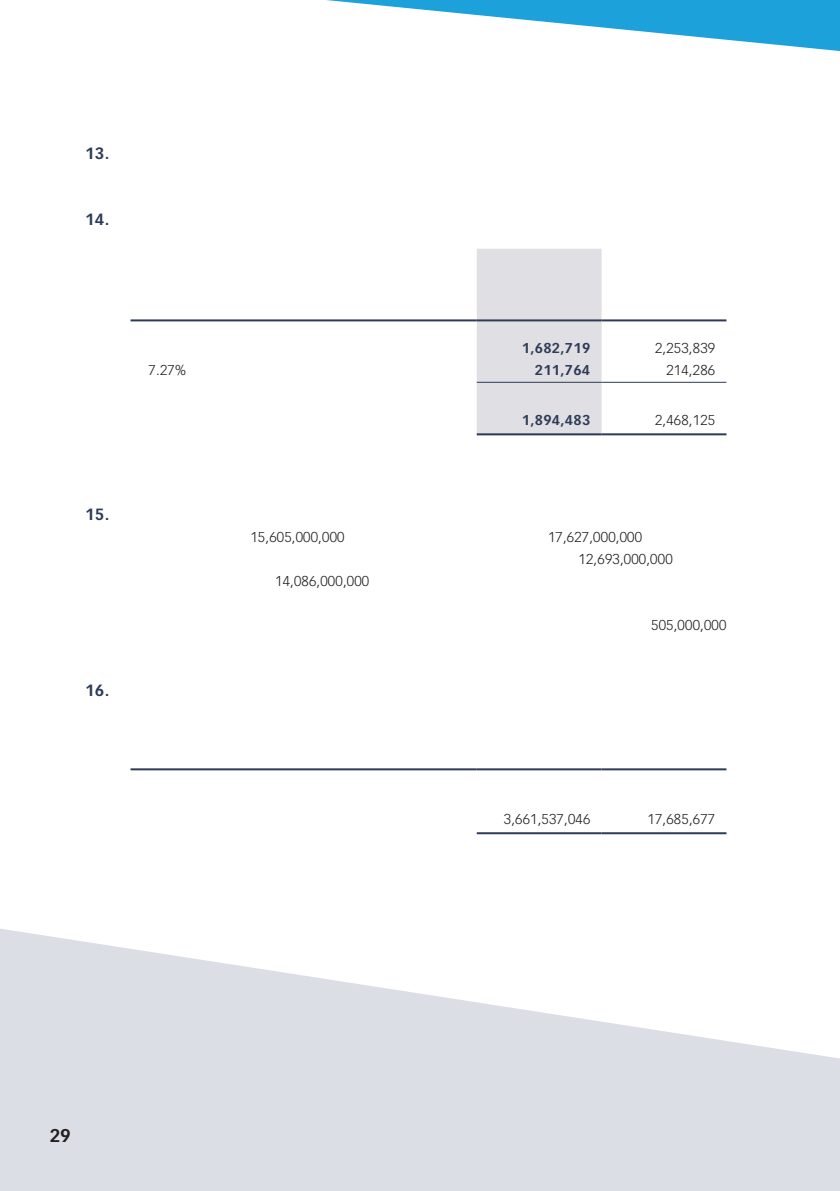
<style>
.page{position:relative;width:840px;height:1191px;background:#fff}
.page>*{position:absolute;margin:0;border:0;box-sizing:border-box;transform-origin:0 0}
.t1{font:700 18px "Vectora LT Std";color:#231f20}
.t2{font:700 16px "Vectora LT Std";letter-spacing:.02em;color:#2d3b57}
.t3{font:300 14px "Vectora LT Std";letter-spacing:.015em;color:#231f20}
.t4{font:700 14px "Vectora LT Std";letter-spacing:.02em;color:#2d3b57}
</style>
<div class="page">
<svg style="left:0;top:928px;width:839px;height:263px;fill:#dcdee6"></svg>
<svg style="left:326px;top:0;width:513px;height:51px"></svg>
<div style="left:476px;top:249px;width:125px;height:184px;background:#e0dfe3"></div>
<hr style="left:476px;top:319px;width:125px;height:2px;background:#2d3b57">
<hr style="left:601px;top:319px;width:125px;height:2px;background:#2d3b57">
<hr style="left:130px;top:319px;width:346px;height:2px;background:#2d3b57">
<hr style="left:476px;top:382px;width:125px;height:1px;background:#2d3b57">
<hr style="left:601px;top:382px;width:125px;height:1px;background:#2d3b57">
<hr style="left:476px;top:433px;width:125px;height:2px;background:#2d3b57">
<hr style="left:601px;top:433px;width:125px;height:2px;background:#2d3b57">
<hr style="left:130px;top:768px;width:346px;height:2px;background:#2d3b57">
<hr style="left:476px;top:768px;width:125px;height:2px;background:#2d3b57">
<hr style="left:601px;top:768px;width:125px;height:2px;background:#2d3b57">
<hr style="left:476px;top:832px;width:125px;height:2px;background:#2d3b57">
<hr style="left:601px;top:832px;width:125px;height:2px;background:#2d3b57">
<p class="t2" style="left:85px;top:143px;width:26px">13.</p>
<p class="t2" style="left:85px;top:209px;width:26px">14.</p>
<p class="t3" style="left:148px;top:362px;width:39px">7.27%</p>
<p class="t2" style="left:85px;top:504px;width:26px">15.</p>
<p class="t2" style="left:85px;top:680px;width:26px">16.</p>
<p class="t3" style="left:250px;top:529px;width:95px">15,605,000,000</p>
<p class="t3" style="left:275px;top:573px;width:95px">14,086,000,000</p>
<p class="t1" style="left:50px;top:1124px;width:23px">29</p>
<p class="t4" style="left:521px;top:339px;width:70px">1,682,719</p>
<p class="t3" style="left:654px;top:340px;width:62px">2,253,839</p>
<p class="t4" style="left:534px;top:361px;width:57px">211,764</p>
<p class="t3" style="left:666px;top:362px;width:50px">214,286</p>
<p class="t4" style="left:521px;top:411px;width:70px">1,894,483</p>
<p class="t3" style="left:654px;top:412px;width:62px">2,468,125</p>
<p class="t3" style="left:547px;top:529px;width:95px">17,627,000,000</p>
<p class="t3" style="left:578px;top:551px;width:95px">12,693,000,000</p>
<p class="t3" style="left:651px;top:617px;width:77px">505,000,000</p>
<p class="t3" style="left:503px;top:811px;width:88px">3,661,537,046</p>
<p class="t3" style="left:647px;top:811px;width:69px">17,685,677</p>
</div>
